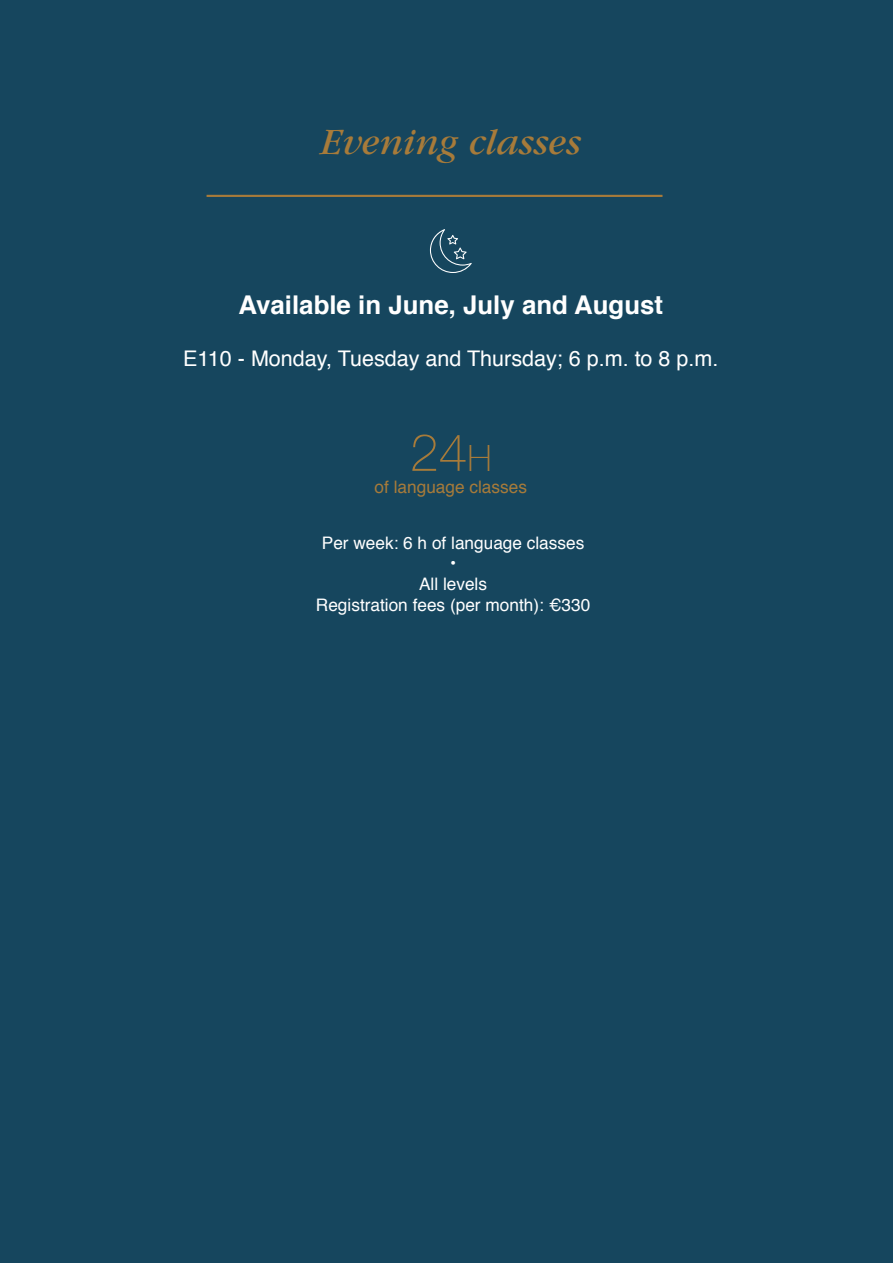
<style>
.page{position:relative;width:893px;height:1263px;background:#16465e}
.page>*{position:absolute;margin:0;border:0;box-sizing:border-box;transform-origin:0 0}
.t1{font:100 51.75px "Helvetica Neue";color:#a77b3a}
.t2{font:italic 38.7px "Garamond";color:#a77b3a}
.t3{font:700 25.8px "Helvetica";color:#fff}
.t4{font:21.6px "Helvetica";color:#fff}
.t5{font:17.25px/20.7px "Helvetica";color:#fff;text-align:center}
.t6{font:17.25px "Helvetica";color:#a77b3a}
.s1{font-size:36.15px}
</style>
<div class="page">
<hr style="left:207px;top:195px;width:455px;height:2px;background:#a77b3a">
<svg style="left:430px;top:229px;width:42px;height:44px"></svg>
<h2 class="t2" style="left:320px;top:122px;width:262px">Evening classes</h2>
<h3 class="t3" style="left:238px;top:284px;width:426px">Available in June, July and August</h3>
<p class="t4" style="left:183px;top:341px;width:537px">E110 - Monday, Tuesday and Thursday; 6 p.m. to 8 p.m.</p>
<h1 class="t1" style="left:410px;top:413px;width:83px">24<span class="s1">H</span></h1>
<p class="t6" style="left:375px;top:474px;width:154px">of language classes</p>
<p class="t5" style="left:316px;top:533px;width:276px">Per week: 6 h of language classes<br>•<br>All levels<br>Registration fees (per month): ¤330</p>
</div>
